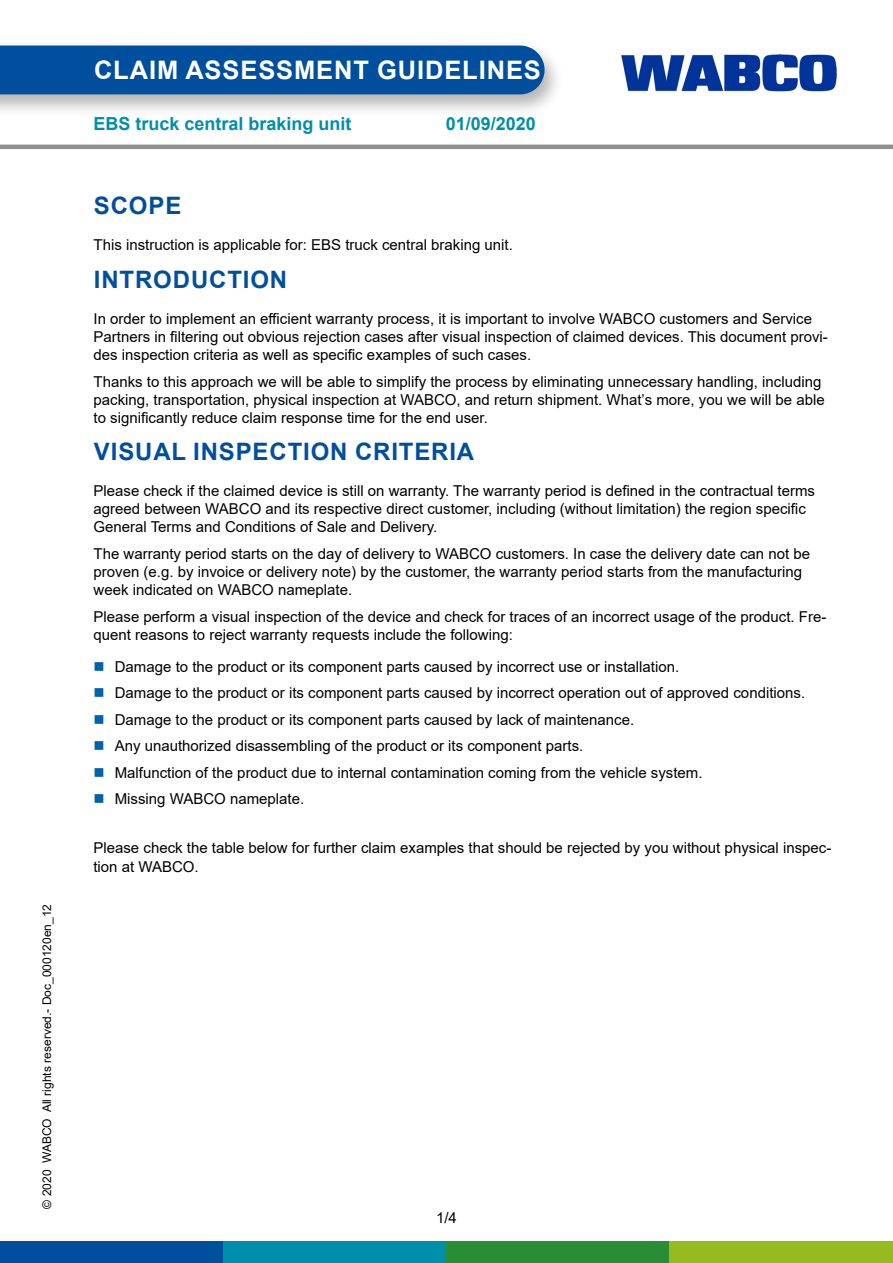
<style>
.page{position:relative;width:893px;height:1263px;background:#fff}
.page>*{position:absolute;margin:0;border:0;box-sizing:border-box;transform-origin:0 0}
.t1{font:700 25.5px "Arial";letter-spacing:.035em;color:#fff}
.t2{font:700 24px "Arial";letter-spacing:.035em;color:#004f9f}
.t3{font:700 18px "Arial";color:#008ead}
.t4{font:15px/18px "Arial";color:#000}
.t5{font:12px "Arial";color:#000}
</style>
<div class="page">
<div style="left:0;top:41px;width:564px;height:77px;background:#000;opacity:.3"></div>
<div style="left:0;top:45px;width:545px;height:49px;background:#004f9f"></div>
<img style="left:621px;top:54px;width:216px;height:37px">
<div style="left:0;top:1242px;width:223px;height:21px;background:#004f9f"></div>
<div style="left:223px;top:1242px;width:223px;height:21px;background:#008ead"></div>
<div style="left:446px;top:1242px;width:224px;height:21px;background:#298d35"></div>
<div style="left:670px;top:1242px;width:223px;height:21px;background:#95bb20"></div>
<hr style="left:0;top:145px;width:893px;height:4px;background:#929292">
<p class="t5" style="left:39px;top:1208px;width:306px;rotate:-90deg">© 2020 WABCO All rights reserved.- Doc_000120en_12</p>
<h1 class="t1" style="left:94px;top:52px;width:448px">CLAIM ASSESSMENT GUIDELINES</h1>
<p class="t3" style="left:94px;top:111px;width:260px">EBS truck central braking unit</p>
<p class="t3" style="left:446px;top:111px;width:92px">01/09/2020</p>
<h2 class="t2" style="left:94px;top:188px;width:89px">SCOPE</h2>
<p class="t4" style="left:94px;top:235px;width:421px">This instruction is applicable for: EBS truck central braking unit.</p>
<h2 class="t2" style="left:94px;top:262px;width:195px">INTRODUCTION</h2>
<p class="t4" style="left:94px;top:309px;width:736px">In order to implement an efficient warranty process, it is important to involve WABCO customers and Service<br>Partners in filtering out obvious rejection cases after visual inspection of claimed devices. This document provi&shy;des inspection criteria as well as specific examples of such cases.</p>
<p class="t4" style="left:94px;top:372px;width:733px">Thanks to this approach we will be able to simplify the process by eliminating unnecessary handling, including packing, transportation, physical inspection at WABCO, and return shipment. What’s more, you we will be able to significantly reduce claim response time for the end user.</p>
<h2 class="t2" style="left:94px;top:435px;width:382px">VISUAL INSPECTION CRITERIA</h2>
<p class="t4" style="left:94px;top:482px;width:723px">Please check if the claimed device is still on warranty. The warranty period is defined in the contractual terms agreed between WABCO and its respective direct customer, including (without limitation) the region specific<br>General Terms and Conditions of Sale and Delivery.</p>
<p class="t4" style="left:94px;top:545px;width:718px">The warranty period starts on the day of delivery to WABCO customers. In case the delivery date can not be proven (e.g. by invoice or delivery note) by the customer, the warranty period starts from the manufacturing week indicated on WABCO nameplate.</p>
<p class="t4" style="left:94px;top:608px;width:734px">Please perform a visual inspection of the device and check for traces of an incorrect usage of the product. Fre&shy;quent reasons to reject warranty requests include the following:</p>
<p class="t4" style="left:115px;top:653px;width:692px;line-height:26.5px">Damage to the product or its component parts caused by incorrect use or installation.<br>Damage to the product or its component parts caused by incorrect operation out of approved conditions.<br>Damage to the product or its component parts caused by lack of maintenance.<br>Any unauthorized disassembling of the product or its component parts.<br>Malfunction of the product due to internal contamination coming from the vehicle system.<br>Missing WABCO nameplate.</p>
<p class="t4" style="left:93px;top:839px;width:739px">Please check the table below for further claim examples that should be rejected by you without physical inspec&shy;tion at WABCO.</p>
<p class="t4" style="left:436px;top:1208px;width:22px">1/4</p>
</div>
